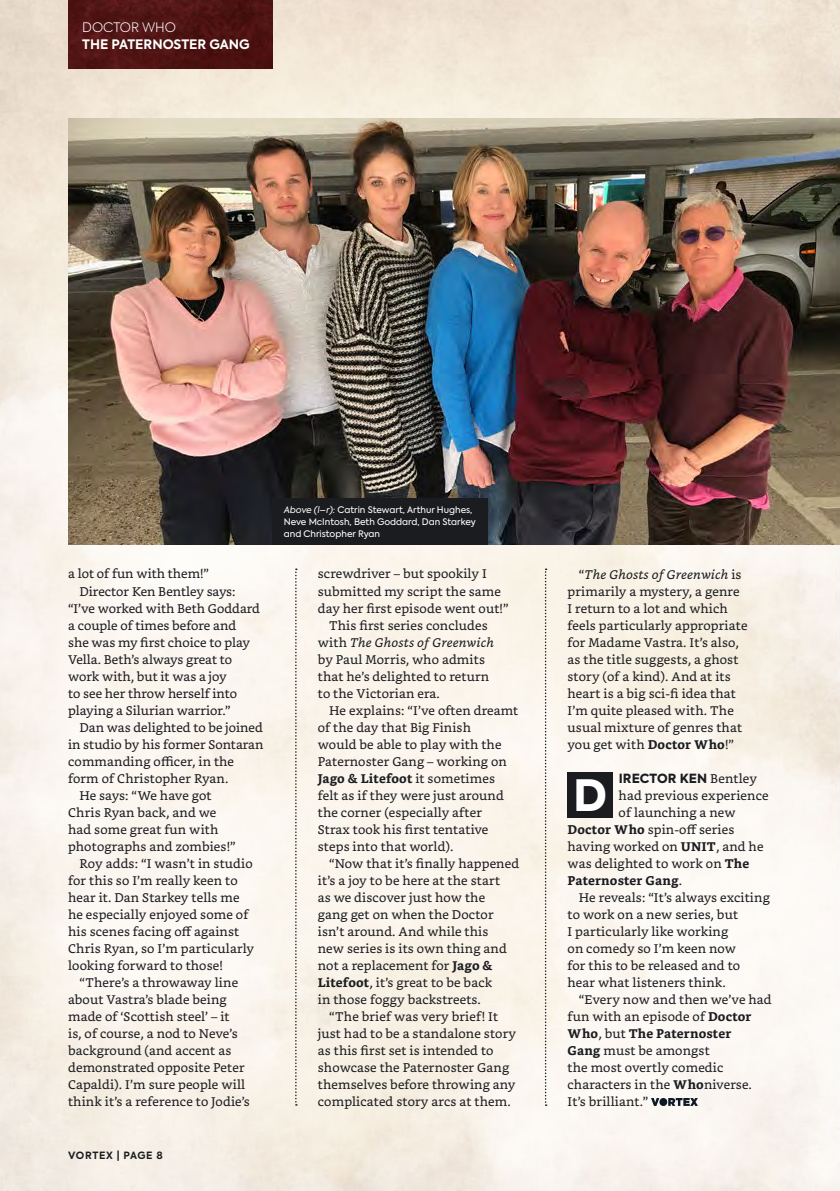
<style>
.page{position:relative;width:840px;height:1191px;background:#fff}
.page>*{position:absolute;margin:0;border:0;box-sizing:border-box;transform-origin:0 0}
.t1{font:800 43px "Axiforma";color:#fff}
.t2{font:700 13px "Axiforma";color:#fff}
.t3{font:300 13px "Axiforma";color:#fff}
.t4{font:12.6px/17px "Bookerly";letter-spacing:.01em;color:#1b1c20}
.t5{font:700 12.6px "Bookerly";letter-spacing:.01em;color:#1b1c20}
.t6{font:italic 12.6px "Bookerly";letter-spacing:.01em;color:#1b1c20}
.t7{font:800 12.6px "Axiforma";letter-spacing:.01em;color:#1b1c20}
.t8{font:700 10px "Axiforma";letter-spacing:.065em;color:#1b1c20}
.t9{font:9px/12px "Axiforma";color:#fff}
.s1{font-style:italic}
.s2{font-style:normal}
.s3{font-weight:400}
.s4{font-weight:700}
.s5{font-family:"Bookerly";font-weight:400}
</style>
<div class="page">
<img style="left:0;top:0;width:839px;height:1191px">
<img style="left:68px;top:0;width:204px;height:68px">
<div style="left:567px;top:772px;width:45px;height:45px;background:#1b1c20"></div>
<img style="left:650px;top:1098px;width:47px;height:8px">
<img style="left:68px;top:118px;width:771px;height:426px">
<svg style="left:295px;top:568px;width:2px;height:537px"></svg>
<svg style="left:544px;top:568px;width:2px;height:538px"></svg>
<div style="left:272px;top:498px;width:216px;height:47px;background:#1b1c20"></div>
<p class="t3" style="left:82px;top:19px;width:95px">DOCTOR WHO</p>
<p class="t2" style="left:82px;top:35px;width:169px">THE PATERNOSTER GANG</p>
<p class="t4" style="left:68px;top:565px;width:142px">a lot of fun with them!”</p>
<p class="t4" style="left:79px;top:582px;width:157px">Director Ken Bentley says:</p>
<p class="t4" style="left:68px;top:599px;width:193px">“I’ve worked with Beth Goddard</p>
<p class="t4" style="left:68px;top:616px;width:169px">a couple of times before and</p>
<p class="t4" style="left:68px;top:633px;width:183px">she was my first choice to play</p>
<p class="t4" style="left:68px;top:650px;width:165px">Vella. Beth’s always great to</p>
<p class="t4" style="left:68px;top:667px;width:160px">work with, but it was a joy</p>
<p class="t4" style="left:68px;top:684px;width:170px">to see her throw herself into</p>
<p class="t4" style="left:68px;top:702px;width:164px">playing a Silurian warrior.”</p>
<p class="t4" style="left:79px;top:719px;width:185px">Dan was delighted to be joined</p>
<p class="t4" style="left:68px;top:736px;width:197px">in studio by his former Sontaran</p>
<p class="t4" style="left:68px;top:753px;width:167px">commanding officer, in the</p>
<p class="t4" style="left:68px;top:770px;width:162px">form of Christopher Ryan.</p>
<p class="t4" style="left:79px;top:787px;width:134px">He says: “We have got</p>
<p class="t4" style="left:68px;top:804px;width:150px">Chris Ryan back, and we</p>
<p class="t4" style="left:68px;top:821px;width:152px">had some great fun with</p>
<p class="t4" style="left:68px;top:838px;width:169px">photographs and zombies!”</p>
<p class="t4" style="left:79px;top:855px;width:175px">Roy adds: “I wasn’t in studio</p>
<p class="t4" style="left:68px;top:872px;width:171px">for this so I’m really keen to</p>
<p class="t4" style="left:68px;top:889px;width:173px">hear it. Dan Starkey tells me</p>
<p class="t4" style="left:68px;top:906px;width:182px">he especially enjoyed some of</p>
<p class="t4" style="left:68px;top:923px;width:172px">his scenes facing off against</p>
<p class="t4" style="left:68px;top:940px;width:187px">Chris Ryan, so I’m particularly</p>
<p class="t4" style="left:68px;top:957px;width:156px">looking forward to those!</p>
<p class="t4" style="left:79px;top:974px;width:160px">“There’s a throwaway line</p>
<p class="t4" style="left:68px;top:991px;width:160px">about Vastra’s blade being</p>
<p class="t4" style="left:68px;top:1008px;width:163px">made of ‘Scottish steel’ – it</p>
<p class="t4" style="left:68px;top:1025px;width:171px">is, of course, a nod to Neve’s</p>
<p class="t4" style="left:68px;top:1042px;width:165px">background (and accent as</p>
<p class="t4" style="left:68px;top:1059px;width:178px">demonstrated opposite Peter</p>
<p class="t4" style="left:68px;top:1076px;width:178px">Capaldi). I’m sure people will</p>
<p class="t4" style="left:68px;top:1093px;width:183px">think it’s a reference to Jodie’s</p>
<p class="t8" style="left:68px;top:1148px;width:96px">VORTEX | PAGE 8</p>
<p class="t9" style="left:283px;top:504px;width:193px"><span class="s1">Above (l–r):</span> Catrin Stewart, Arthur Hughes,<br>Neve McIntosh, Beth Goddard, Dan Starkey and Christopher Ryan</p>
<p class="t4" style="left:317px;top:565px;width:170px">screwdriver – but spookily I</p>
<p class="t4" style="left:317px;top:582px;width:184px">submitted my script the same</p>
<p class="t4" style="left:317px;top:599px;width:192px">day her first episode went out!”</p>
<p class="t4" style="left:329px;top:616px;width:160px">This first series concludes</p>
<p class="t6" style="left:317px;top:635px;width:177px"><span class="s2">with</span> The Ghosts of Greenwich</p>
<p class="t4" style="left:317px;top:650px;width:168px">by Paul Morris, who admits</p>
<p class="t4" style="left:317px;top:667px;width:173px">that he’s delighted to return</p>
<p class="t4" style="left:317px;top:684px;width:124px">to the Victorian era.</p>
<p class="t4" style="left:329px;top:702px;width:190px">He explains: “I’ve often dreamt</p>
<p class="t4" style="left:317px;top:719px;width:155px">of the day that Big Finish</p>
<p class="t4" style="left:317px;top:736px;width:185px">would be able to play with the</p>
<p class="t4" style="left:317px;top:753px;width:190px">Paternoster Gang – working on</p>
<p class="t5" style="left:317px;top:771px;width:179px">Jago &amp; Litefoot <span class="s3">it sometimes</span></p>
<p class="t4" style="left:317px;top:787px;width:187px">felt as if they were just around</p>
<p class="t4" style="left:317px;top:804px;width:165px">the corner (especially after</p>
<p class="t4" style="left:317px;top:821px;width:172px">Strax took his first tentative</p>
<p class="t4" style="left:317px;top:838px;width:137px">steps into that world).</p>
<p class="t4" style="left:329px;top:855px;width:191px">“Now that it’s finally happened</p>
<p class="t4" style="left:317px;top:872px;width:184px">it’s a joy to be here at the start</p>
<p class="t4" style="left:317px;top:889px;width:169px">as we discover just how the</p>
<p class="t4" style="left:317px;top:906px;width:177px">gang get on when the Doctor</p>
<p class="t4" style="left:317px;top:923px;width:172px">isn’t around. And while this</p>
<p class="t4" style="left:317px;top:940px;width:190px">new series is its own thing and</p>
<p class="t4" style="left:317px;top:957px;width:176px">not a replacement for <span class="s4">Jago &amp;</span></p>
<p class="t4" style="left:317px;top:974px;width:176px"><span class="s4">Litefoot</span>, it’s great to be back</p>
<p class="t4" style="left:317px;top:991px;width:164px">in those foggy backstreets.</p>
<p class="t4" style="left:329px;top:1008px;width:170px">“The brief was very brief! It</p>
<p class="t4" style="left:317px;top:1025px;width:199px">just had to be a standalone story</p>
<p class="t4" style="left:317px;top:1042px;width:177px">as this first set is intended to</p>
<p class="t4" style="left:317px;top:1059px;width:193px">showcase the Paternoster Gang</p>
<p class="t4" style="left:317px;top:1076px;width:199px">themselves before throwing any</p>
<p class="t4" style="left:317px;top:1093px;width:194px">complicated story arcs at them.</p>
<p class="t4" style="left:567px;top:565px;width:181px;text-indent:11px">“<span class="s1">The Ghosts of Greenwich</span> is primarily a mystery, a genre<br>I return to a lot and which feels particularly appropriate for Madame Vastra. It’s also, as the title suggests, a ghost story (of a kind). And at its heart is a big sci-fi idea that<br>I’m quite pleased with. The usual mixture of genres that you get with <span class="s4">Doctor Who</span>!”</p>
<h1 class="t1" style="left:573px;top:765px;width:36px">D</h1>
<p class="t7" style="left:618px;top:769px;width:139px">IRECTOR KEN <span class="s5">Bentley</span></p>
<p class="t4" style="left:618px;top:787px;width:151px">had previous experience</p>
<p class="t4" style="left:618px;top:804px;width:118px">of launching a new</p>
<p class="t4" style="left:567px;top:821px;width:168px"><span class="s4">Doctor Who</span> spin-off series</p>
<p class="t4" style="left:567px;top:838px;width:197px">having worked on <span class="s4">UNIT</span>, and he</p>
<p class="t4" style="left:567px;top:855px;width:183px">was delighted to work on <span class="s4">The</span></p>
<p class="t5" style="left:567px;top:873px;width:116px">Paternoster Gang<span class="s3">.</span></p>
<p class="t4" style="left:578px;top:889px;width:192px">He reveals: “It’s always exciting</p>
<p class="t4" style="left:567px;top:906px;width:172px">to work on a new series, but</p>
<p class="t4" style="left:567px;top:923px;width:162px">I particularly like working</p>
<p class="t4" style="left:567px;top:940px;width:170px">on comedy so I’m keen now</p>
<p class="t4" style="left:567px;top:957px;width:174px">for this to be released and to</p>
<p class="t4" style="left:567px;top:974px;width:160px">hear what listeners think.</p>
<p class="t4" style="left:578px;top:991px;width:194px">“Every now and then we’ve had</p>
<p class="t4" style="left:567px;top:1008px;width:185px">fun with an episode of <span class="s4">Doctor</span></p>
<p class="t5" style="left:567px;top:1026px;width:165px">Who<span class="s3">, but</span> The Paternoster</p>
<p class="t4" style="left:567px;top:1042px;width:144px"><span class="s4">Gang</span> must be amongst</p>
<p class="t4" style="left:567px;top:1059px;width:157px">the most overtly comedic</p>
<p class="t4" style="left:567px;top:1076px;width:186px">characters in the <span class="s4">Who</span>niverse.</p>
<p class="t4" style="left:567px;top:1093px;width:82px">It’s brilliant.”</p>
</div>
